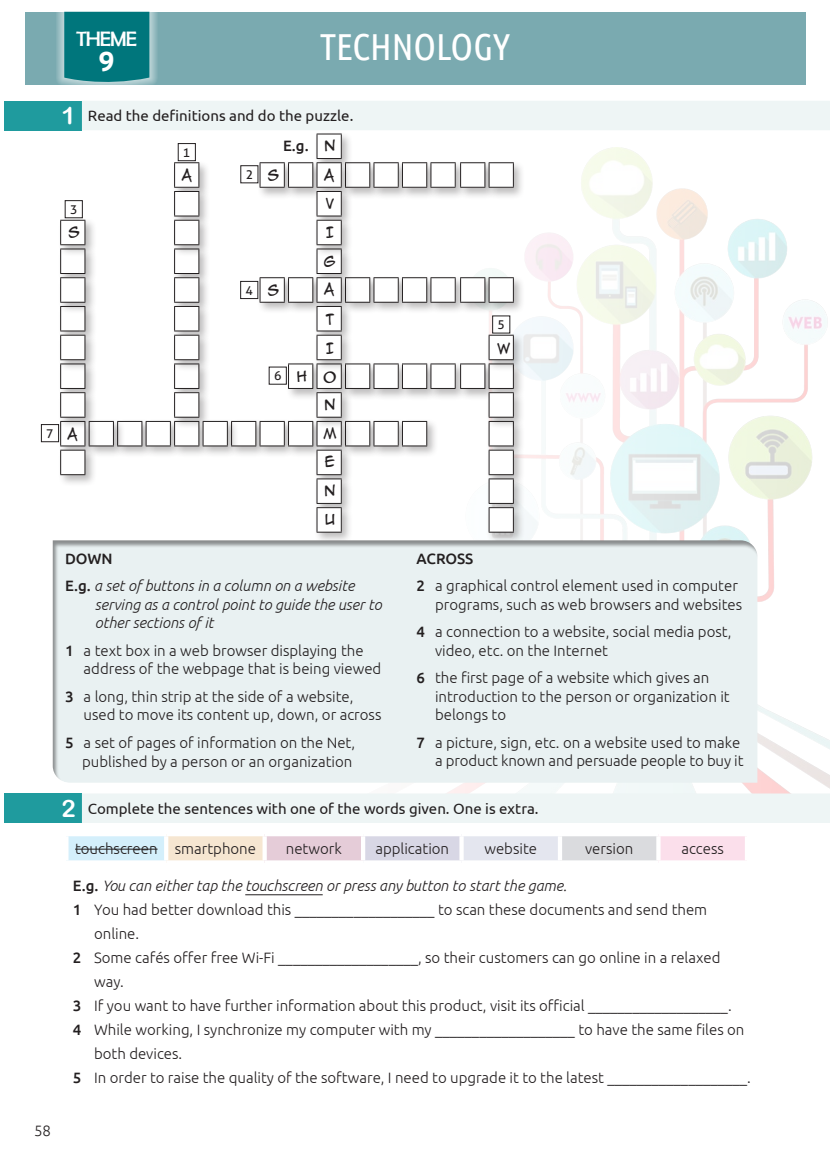
<style>
.page{position:relative;width:830px;height:1170px;background:#fff}
.page>*{position:absolute;margin:0;border:0;box-sizing:border-box;transform-origin:0 0}
.t1{font:37.5px "Ubuntu Condensed";color:#fff}
.t2{font:700 27px "Aller";color:#fff}
.t3{font:24px "Arial Rounded MT Bold";color:#fff}
.t4{font:21px "Berlin Sans FB";letter-spacing:-.05em;color:#fff}
.t5{font:21px "Murat DERE Hand";color:#231f20}
.Main_Text{font:300 15px/18.8px "Ubuntu";color:#231f20}
.Main_Text-2{font:italic 300 15px/18.8px "Ubuntu";color:#231f20}
.Instruction{font:15px "Ubuntu";color:#231f20}
.Instruction-2{font:300 15px "Ubuntu";color:#231f20}
.Main_Text-3{font:500 15px "Ubuntu";letter-spacing:-.005em;color:#231f20}
.Main_Text-4{font:13.5px "Karikatura";color:#231f20}
.t6{font:12.3px "Aller";color:#231f20}
.s1{font-weight:500;font-style:normal}
.s2{font-weight:500}
</style>
<div class="page">
<div style="left:25px;top:12px;width:779px;height:72px;background:#7aaab0"></div>
<svg style="left:56px;top:11px;width:101px;height:74px"></svg>
<svg style="left:64px;top:12px;width:85px;height:73px;background:#0b7b81"></svg>
<img style="left:448px;top:532px;width:381px;height:261px">
<div style="left:58px;top:361px;width:39px;height:40px;background:#fbfbfb"></div>
<div style="left:58px;top:418px;width:39px;height:40px;background:#231f20;opacity:.3"></div>
<div style="left:314px;top:504px;width:39px;height:40px;background:#231f20;opacity:.3"></div>
<div style="left:486px;top:504px;width:39px;height:40px;background:#231f20;opacity:.3"></div>
<div style="left:58px;top:390px;width:39px;height:39px;background:#231f20;opacity:.3"></div>
<div style="left:58px;top:447px;width:39px;height:40px;background:#fcfcfc"></div>
<div style="left:41px;top:424px;width:18px;height:18px;border:1px solid #231f20"></div>
<div style="left:4px;top:793px;width:78px;height:29px;background:#1f9b9e"></div>
<div style="left:82px;top:793px;width:747px;height:29px;background:#eef5f5"></div>
<div style="left:66px;top:834px;width:100px;height:28px;background:#d4effb"></div>
<div style="left:166px;top:834px;width:98px;height:28px;background:#f6e6d1"></div>
<div style="left:264px;top:834px;width:99px;height:28px;background:#e5ccd8"></div>
<div style="left:363px;top:834px;width:98px;height:28px;background:#d8d7e5"></div>
<div style="left:461px;top:834px;width:98px;height:28px;background:#e4e6ef"></div>
<div style="left:559px;top:834px;width:99px;height:28px;background:#dadbde"></div>
<div style="left:658px;top:834px;width:88px;height:28px;background:#fbdfeb"></div>
<hr style="left:64px;top:832px;width:102px;height:4px;background:#fff">
<hr style="left:64px;top:836px;width:4px;height:24px;background:#fff">
<hr style="left:166px;top:832px;width:98px;height:4px;background:#fff">
<hr style="left:164px;top:836px;width:4px;height:24px;background:#fff">
<hr style="left:264px;top:832px;width:99px;height:4px;background:#fff">
<div style="left:262px;top:836px;width:5px;height:24px;background:#fff"></div>
<hr style="left:363px;top:832px;width:98px;height:4px;background:#fff">
<hr style="left:361px;top:836px;width:4px;height:24px;background:#fff">
<hr style="left:461px;top:832px;width:98px;height:4px;background:#fff">
<svg style="left:459px;top:836px;width:4px;height:24px"></svg>
<hr style="left:559px;top:832px;width:99px;height:4px;background:#fff">
<div style="left:557px;top:836px;width:5px;height:24px;background:#fff"></div>
<hr style="left:658px;top:832px;width:90px;height:4px;background:#fff">
<hr style="left:656px;top:836px;width:4px;height:24px;background:#fff">
<svg style="left:744px;top:836px;width:2px;height:24px"></svg>
<svg style="left:66px;top:860px;width:100px;height:2px"></svg>
<svg style="left:166px;top:860px;width:98px;height:2px"></svg>
<svg style="left:264px;top:860px;width:99px;height:3px"></svg>
<svg style="left:363px;top:860px;width:98px;height:2px"></svg>
<hr style="left:461px;top:860px;width:98px;height:4px;background:#fff">
<svg style="left:559px;top:860px;width:99px;height:2px"></svg>
<svg style="left:658px;top:860px;width:88px;height:2px"></svg>
<hr style="left:75px;top:848px;width:82px;height:1px;background:#231f20">
<hr style="left:245px;top:894px;width:77px;height:1px;background:#231f20">
<div style="left:4px;top:101px;width:78px;height:29px;background:#1f9b9e"></div>
<svg style="left:60px;top:101px;width:769px;height:431px"></svg>
<div style="left:52px;top:534px;width:707px;height:249px;background:#e9f1f2"></div>
<h3 class="t4" style="left:76px;top:27px;width:62px">THEME</h3>
<h2 class="t2" style="left:98px;top:45px;width:18px">9</h2>
<h1 class="t1" style="left:320px;top:24px;width:191px">TECHNOLOGY</h1>
<p class="t6" style="left:46px;top:426px;width:9px">7</p>
<p class="t3" style="left:62px;top:101px;width:16px">1</p>
<p class="Instruction" style="left:88px;top:107px;width:267px">Read the definitions and do the puzzle.</p>
<p class="t6" style="left:70px;top:202px;width:9px">3</p>
<p class="Main_Text-4" style="left:68px;top:223px;width:13px">S</p>
<p class="t5" style="left:67px;top:424px;width:13px">A</p>
<p class="t6" style="left:183px;top:145px;width:9px">1</p>
<p class="t5" style="left:181px;top:165px;width:13px">A</p>
<p class="t6" style="left:245px;top:167px;width:9px">2</p>
<p class="Main_Text-3" style="left:283px;top:136px;width:27px">E.g.</p>
<p class="Main_Text-4" style="left:267px;top:166px;width:13px">S</p>
<p class="t6" style="left:245px;top:282px;width:9px">4</p>
<p class="Main_Text-4" style="left:267px;top:281px;width:13px">S</p>
<p class="t6" style="left:274px;top:368px;width:9px">6</p>
<p class="Main_Text-4" style="left:296px;top:367px;width:12px">H</p>
<p class="Main_Text-4" style="left:324px;top:136px;width:12px">N</p>
<p class="t5" style="left:323px;top:165px;width:13px">A</p>
<p class="Main_Text-4" style="left:325px;top:194px;width:10px">V</p>
<p class="Main_Text-4" style="left:325px;top:223px;width:10px">I</p>
<p class="Main_Text-4" style="left:324px;top:252px;width:14px">G</p>
<p class="t5" style="left:323px;top:279px;width:13px">A</p>
<p class="Main_Text-4" style="left:325px;top:309px;width:10px">T</p>
<p class="Main_Text-4" style="left:326px;top:338px;width:10px">I</p>
<p class="Main_Text-4" style="left:323px;top:367px;width:15px">O</p>
<p class="Main_Text-4" style="left:324px;top:395px;width:12px">N</p>
<p class="Main_Text-4" style="left:323px;top:424px;width:14px">M</p>
<p class="Main_Text-4" style="left:325px;top:451px;width:12px">E</p>
<p class="Main_Text-4" style="left:324px;top:480px;width:12px">N</p>
<p class="Main_Text-4" style="left:324px;top:510px;width:12px">U</p>
<p class="Main_Text-3" style="left:65px;top:548px;width:49px">DOWN</p>
<p class="Main_Text-2" style="left:95px;top:575px;width:288px;text-indent:-30px"><span class="s1">E.g.</span> a set of buttons in a column on a website serving as a control point to guide the user to other sections of it</p>
<p class="Main_Text" style="left:84px;top:640px;width:299px;text-indent:-18px"><span class="s2">1</span> a text box in a web browser displaying the address of the webpage that is being viewed</p>
<p class="Main_Text" style="left:84px;top:686px;width:299px;text-indent:-18px"><span class="s2">3</span> a long, thin strip at the side of a website, used to move its content up, down, or across</p>
<p class="Main_Text" style="left:65px;top:732px;width:291px"><span class="s2">5</span> a set of pages of information on the Net,</p>
<p class="Main_Text" style="left:82px;top:751px;width:271px">published by a person or an organization</p>
<p class="t6" style="left:497px;top:317px;width:9px">5</p>
<p class="Main_Text-4" style="left:497px;top:338px;width:15px">W</p>
<p class="Main_Text-3" style="left:416px;top:548px;width:58px">ACROSS</p>
<p class="Main_Text" style="left:416px;top:575px;width:327px;text-align:right"><span class="s2">2</span> a graphical control element used in computer programs, such as web browsers and websites</p>
<p class="Main_Text" style="left:435px;top:621px;width:298px;text-indent:-18px"><span class="s2">4</span> a connection to a website, social media post, video, etc. on the Internet</p>
<p class="Main_Text" style="left:435px;top:667px;width:296px;text-indent:-18px"><span class="s2">6</span> the first page of a website which gives an introduction to the person or organization it belongs to</p>
<p class="Main_Text" style="left:416px;top:732px;width:328px;text-align:right"><span class="s2">7</span> a picture, sign, etc. on a website used to make a product known and persuade people to buy it</p>
<p class="t3" style="left:62px;top:794px;width:16px">2</p>
<p class="Instruction" style="left:88px;top:799px;width:452px">Complete the sentences with one of the words given. One is extra.</p>
<p class="Instruction-2" style="left:75px;top:839px;width:84px">touchscreen</p>
<p class="Instruction-2" style="left:175px;top:839px;width:83px">smartphone</p>
<p class="Instruction-2" style="left:286px;top:839px;width:57px">network</p>
<p class="Instruction-2" style="left:375px;top:839px;width:75px">application</p>
<p class="Instruction-2" style="left:484px;top:839px;width:54px">website</p>
<p class="Instruction-2" style="left:584px;top:839px;width:50px">version</p>
<p class="Instruction-2" style="left:681px;top:839px;width:44px">access</p>
<p class="Main_Text-2" style="left:73px;top:875px;width:495px"><span class="s1">E.g.</span> You can either tap the touchscreen or press any button to start the game.</p>
<p class="Main_Text" style="left:94px;top:896px;width:614px;line-height:24px;text-indent:-21px"><span class="s2">1</span> You had better download this ___________________ to scan these documents and send them online.</p>
<p class="Main_Text" style="left:94px;top:944px;width:627px;line-height:24px;text-indent:-21px"><span class="s2">2</span> Some cafés offer free Wi-Fi ___________________, so their customers can go online in a relaxed way.</p>
<p class="Main_Text" style="left:73px;top:995px;width:660px"><span class="s2">3</span> If you want to have further information about this product, visit its official ___________________.</p>
<p class="Main_Text" style="left:94px;top:1016px;width:651px;line-height:24px;text-indent:-21px"><span class="s2">4</span> While working, I synchronize my computer with my ___________________ to have the same files on both devices.</p>
<p class="Main_Text" style="left:73px;top:1067px;width:679px"><span class="s2">5</span> In order to raise the quality of the software, I need to upgrade it to the latest ___________________.</p>
<p class="Main_Text" style="left:34px;top:1120px;width:18px">58</p>
</div>
